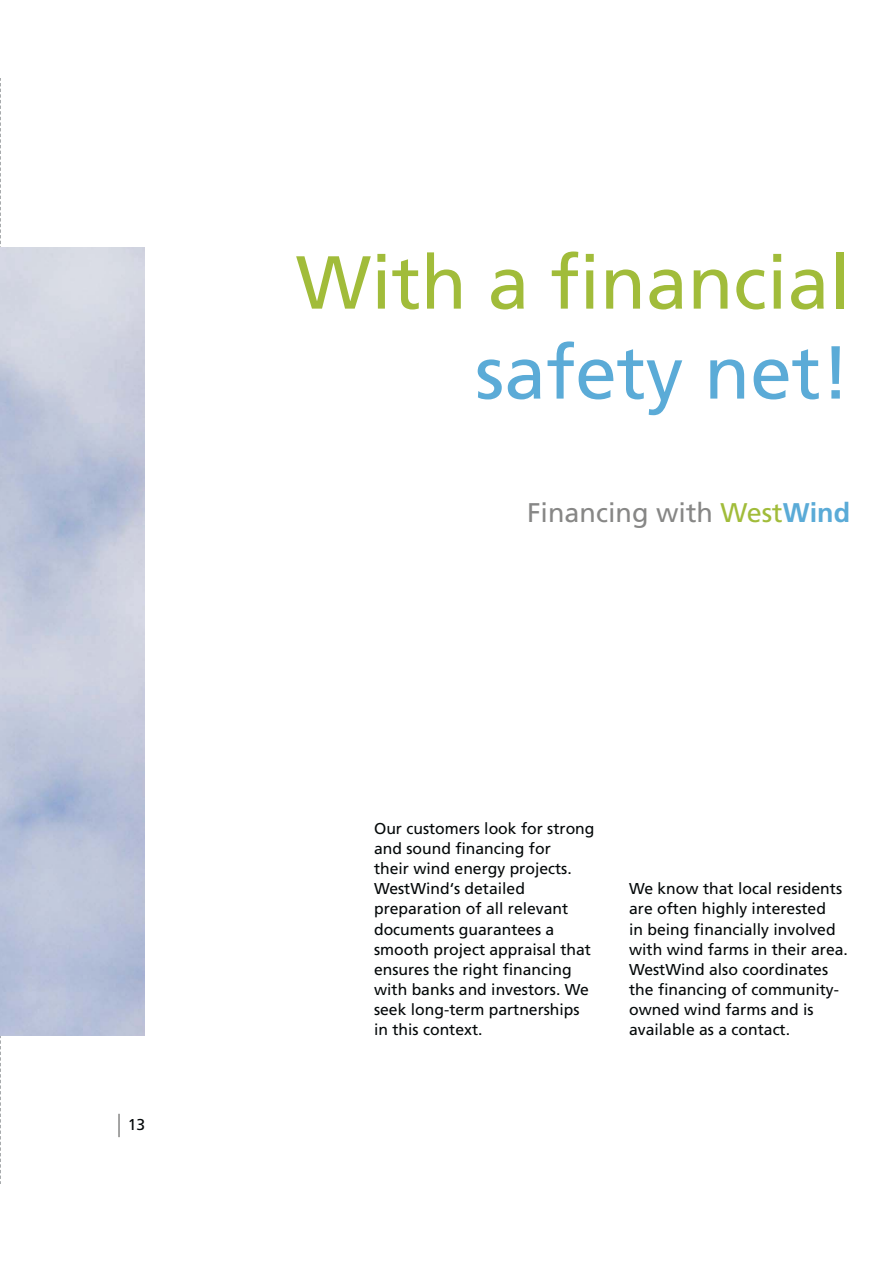
<style>
.page{position:relative;width:893px;height:1263px;background:#fff}
.page>*{position:absolute;margin:0;border:0;box-sizing:border-box;transform-origin:0 0}
.t1{font:75px "Frutiger";color:#a1bc3a}
.t2{font:75px "Frutiger";color:#5babd7}
.t3{font:27px "Frutiger";color:#878786}
.t4{font:15.75px/20.1px "Frutiger";color:#040809}
.s1{color:#a1bc3a}
.s2{font-weight:700;color:#5babd7}
</style>
<div class="page">
<svg style="left:0;top:79px;width:1px;height:1105px"></svg>
<hr style="left:118px;top:1114px;width:2px;height:23px;background:#878786">
<p class="t4" style="left:128px;top:1116px;width:19px">13</p>
<h1 class="t1" style="left:296px;top:252px;width:556px">With a financial</h1>
<h1 class="t2" style="left:475px;top:342px;width:376px">safety net!</h1>
<h2 class="t3" style="left:527px;top:502px;width:325px">Financing with <span class="s1">West</span><span class="s2">Wind</span></h2>
<p class="t4" style="left:374px;top:820px;width:222px">Our customers look for strong and sound financing for<br>their wind energy projects.<br>WestWind‘s detailed preparation of all relevant documents guarantees a smooth project appraisal that ensures the right financing with banks and investors. We seek long-term partnerships in this context.</p>
<p class="t4" style="left:629px;top:880px;width:220px">We know that local residents are often highly interested<br>in being financially involved with wind farms in their area.<br>WestWind also coordinates the financing of community&shy;owned wind farms and is available as a contact.</p>
</div>
